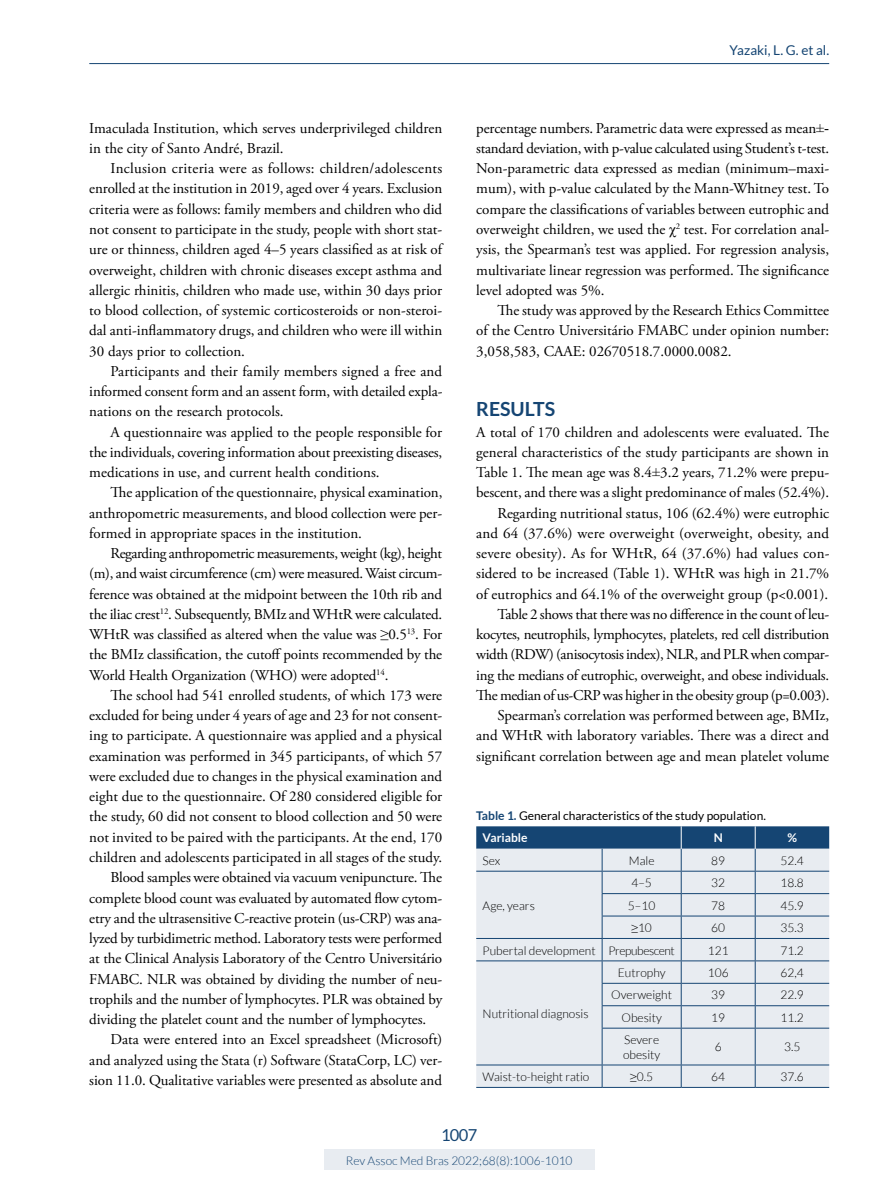
<style>
.page{position:relative;width:893px;height:1191px;background:#fff}
.page>*{position:absolute;margin:0;border:0;box-sizing:border-box;transform-origin:0 0}
.t1{font:700 19.5px "Lato";color:#154573}
.t2{font:16.5px "Lato";color:#154573}
.t3{font:15px/20.2px "Adobe Garamond Pro";color:#000;text-align:justify}
.t4{font:13.5px "Lato";color:#154573}
.t5{font:300 12px/14.4px "Lato";color:#000}
.t6{font:12px/22.4px "Lato";color:#000}
.t7{font:300 12px "Lato";color:#154573}
.t8{font:700 12px "Lato";color:#fff}
.s1{font-family:"Times New Roman"}
.s2{font-weight:700;color:#154573}
.s3{font-weight:700;color:#fff}
.s4{font-family:"Times New Roman";font-weight:400}
</style>
<div class="page">
<hr style="left:89px;top:63px;width:740px;height:1px;background:#154573">
<div style="left:324px;top:1149px;width:270px;height:21px;background:#e8ecf1"></div>
<div style="left:476px;top:1027px;width:353px;height:60px;background:#e8ecf1"></div>
<hr style="left:602px;top:1027px;width:79px;height:1px;background:#154573">
<hr style="left:602px;top:1028px;width:1px;height:36px;background:#154573">
<hr style="left:681px;top:1027px;width:74px;height:1px;background:#154573">
<hr style="left:681px;top:1028px;width:1px;height:36px;background:#154573">
<hr style="left:755px;top:1027px;width:74px;height:1px;background:#154573">
<hr style="left:755px;top:1028px;width:1px;height:36px;background:#154573">
<hr style="left:476px;top:1064px;width:126px;height:1px;background:#154573">
<hr style="left:602px;top:1064px;width:79px;height:1px;background:#154573">
<svg style="left:602px;top:1065px;width:1px;height:22px"></svg>
<hr style="left:681px;top:1064px;width:74px;height:1px;background:#154573">
<svg style="left:681px;top:1065px;width:1px;height:22px"></svg>
<hr style="left:755px;top:1064px;width:74px;height:1px;background:#154573">
<svg style="left:755px;top:1065px;width:1px;height:22px"></svg>
<hr style="left:476px;top:1087px;width:126px;height:1px;background:#154573">
<hr style="left:602px;top:1087px;width:79px;height:1px;background:#154573">
<hr style="left:681px;top:1087px;width:74px;height:1px;background:#154573">
<hr style="left:755px;top:1087px;width:74px;height:1px;background:#154573">
<svg style="left:476px;top:826px;width:353px;height:201px;background:#c9d3de"></svg>
<p class="t3" style="left:89px;top:118px;width:354px">Imaculada Institution, which serves underprivileged children in the city of Santo André, Brazil.</p>
<p class="t3" style="left:89px;top:159px;width:355px;text-indent:21px">Inclusion criteria were as follows: children/adolescents enrolled at the institution in 2019, aged over 4 years. Exclusion criteria were as follows: family members and children who did not consent to participate in the study, people with short stat&shy;ure or thinness, children aged 4–5 years classified as at risk of overweight, children with chronic diseases except asthma and allergic rhinitis, children who made use, within 30 days prior to blood collection, of systemic corticosteroids or non-steroi&shy;dal anti-inflammatory drugs, and children who were ill within 30 days prior to collection.</p>
<p class="t3" style="left:89px;top:361px;width:355px;text-indent:21px">Participants and their family members signed a free and informed consent form and an assent form, with detailed expla&shy;nations on the research protocols.</p>
<p class="t3" style="left:89px;top:422px;width:355px;text-indent:21px">A questionnaire was applied to the people responsible for the individuals, covering information about preexisting diseases, medications in use, and current health conditions.</p>
<p class="t3" style="left:89px;top:483px;width:355px;text-indent:21px">The application of the questionnaire, physical examination, anthropometric measurements, and blood collection were per&shy;formed in appropriate spaces in the institution.</p>
<p class="t3" style="left:89px;top:544px;width:355px;text-indent:21px">Regarding anthropometric measurements, weight (kg), height (m), and waist circumference (cm) were measured. Waist circum&shy;ference was obtained at the midpoint between the 10th rib and the iliac crest<sup>12</sup>. Subsequently, BMIz and WHtR were calculated.<br>WHtR was classified as altered when the value was <span class="s1">≥</span>0.5<sup>13</sup>. For the BMIz classification, the cutoff points recommended by the World Health Organization (WHO) were adopted<sup>14</sup>.</p>
<p class="t3" style="left:111px;top:685px;width:333px">The school had 541 enrolled students, of which 173 were</p>
<p class="t3" style="left:89px;top:706px;width:355px">excluded for being under 4 years of age and 23 for not consent-</p>
<p class="t3" style="left:89px;top:726px;width:354px">ing to participate. A questionnaire was applied and a physical</p>
<p class="t3" style="left:89px;top:746px;width:354px">examination was performed in 345 participants, of which 57</p>
<p class="t3" style="left:89px;top:766px;width:354px">were excluded due to changes in the physical examination and</p>
<p class="t3" style="left:89px;top:787px;width:354px">eight due to the questionnaire. Of 280 considered eligible for</p>
<p class="t3" style="left:89px;top:807px;width:354px">the study, 60 did not consent to blood collection and 50 were</p>
<p class="t3" style="left:89px;top:827px;width:354px">not invited to be paired with the participants. At the end, 170</p>
<p class="t3" style="left:89px;top:847px;width:354px">children and adolescents participated in all stages of the study.</p>
<p class="t3" style="left:111px;top:868px;width:333px">Blood samples were obtained via vacuum venipuncture. The</p>
<p class="t3" style="left:89px;top:888px;width:354px">complete blood count was evaluated by automated flow cytom-</p>
<p class="t3" style="left:89px;top:908px;width:354px">etry and the ultrasensitive C-reactive protein (us-CRP) was ana-</p>
<p class="t3" style="left:89px;top:928px;width:354px">lyzed by turbidimetric method. Laboratory tests were performed</p>
<p class="t3" style="left:89px;top:949px;width:354px">at the Clinical Analysis Laboratory of the Centro Universitário</p>
<p class="t3" style="left:89px;top:969px;width:354px">FMABC. NLR was obtained by dividing the number of neu-</p>
<p class="t3" style="left:89px;top:989px;width:354px">trophils and the number of lymphocytes. PLR was obtained by</p>
<p class="t3" style="left:89px;top:1009px;width:338px">dividing the platelet count and the number of lymphocytes.</p>
<p class="t3" style="left:111px;top:1030px;width:333px">Data were entered into an Excel spreadsheet (Microsoft)</p>
<p class="t3" style="left:89px;top:1050px;width:354px">and analyzed using the Stata (r) Software (StataCorp, LC) ver-</p>
<p class="t3" style="left:89px;top:1070px;width:354px">sion 11.0. Qualitative variables were presented as absolute and</p>
<p class="t4" style="left:730px;top:43px;width:101px">Yazaki, L. G. et al.</p>
<p class="t3" style="left:476px;top:118px;width:354px">percentage numbers. Parametric data were expressed as mean<span class="s1">±- </span>standard deviation, with p-value calculated using Student’s t-test.<br>Non-parametric data expressed as median (minimum–maxi&shy;mum), with p-value calculated by the Mann-Whitney test. To compare the classifications of variables between eutrophic and overweight children, we used the <span class="s1">χ</span><sup>2</sup> test. For correlation anal&shy;ysis, the Spearman’s test was applied. For regression analysis, multivariate linear regression was performed. The significance level adopted was 5%.</p>
<p class="t3" style="left:476px;top:301px;width:354px;text-indent:21px">The study was approved by the Research Ethics Committee of the Centro Universitário FMABC under opinion number:<br>3,058,583, CAAE: 02670518.7.0000.0082.</p>
<h1 class="t1" style="left:476px;top:398px;width:81px">RESULTS</h1>
<p class="t3" style="left:476px;top:422px;width:355px;text-align:right">A total of 170 children and adolescents were evaluated. The general characteristics of the study participants are shown in Table 1. The mean age was 8.4<span class="s1">±</span>3.2 years, 71.2% were prepu&shy;bescent, and there was a slight predominance of males (52.4%).<br>Regarding nutritional status, 106 (62.4%) were eutrophic and 64 (37.6%) were overweight (overweight, obesity, and severe obesity). As for WHtR, 64 (37.6%) had values con&shy;sidered to be increased (Table 1). WHtR was high in 21.7% of eutrophics and 64.1% of the overweight group (p&lt;0.001).<br>Table 2 shows that there was no difference in the count of leu&shy;kocytes, neutrophils, lymphocytes, platelets, red cell distribution width (RDW) (anisocytosis index), NLR, and PLR when compar&shy;ing the medians of eutrophic, overweight, and obese individuals.<br>The median of us-CRP was higher in the obesity group (p=0.003).<br>Spearman’s correlation was performed between age, BMIz, and WHtR with laboratory variables. There was a direct and significant correlation between age and mean platelet volume</p>
<p class="t6" style="left:483px;top:804px;width:285px;text-indent:-6px"><span class="s2">Table 1.</span> General characteristics of the study population.<br><span class="s3">Variable</span></p>
<p class="t8" style="left:714px;top:831px;width:11px">N</p>
<p class="t8" style="left:787px;top:831px;width:11px">%</p>
<p class="t5" style="left:483px;top:853px;width:19px">Sex</p>
<p class="t5" style="left:629px;top:853px;width:27px">Male</p>
<p class="t5" style="left:711px;top:853px;width:15px">89</p>
<p class="t5" style="left:781px;top:853px;width:25px">52.4</p>
<p class="t5" style="left:483px;top:898px;width:54px">Age, years</p>
<p class="t5" style="left:631px;top:875px;width:22px">4–5</p>
<p class="t5" style="left:711px;top:875px;width:15px">32</p>
<p class="t5" style="left:781px;top:875px;width:25px">18.8</p>
<p class="t5" style="left:628px;top:898px;width:29px">5–10</p>
<p class="t5" style="left:711px;top:898px;width:15px">78</p>
<p class="t5" style="left:781px;top:898px;width:25px">45.9</p>
<p class="t5" style="left:631px;top:920px;width:22px"><span class="s4">≥</span>10</p>
<p class="t5" style="left:711px;top:920px;width:15px">60</p>
<p class="t5" style="left:781px;top:920px;width:25px">35.3</p>
<p class="t5" style="left:483px;top:943px;width:194px">Pubertal development Prepubescent</p>
<p class="t5" style="left:708px;top:943px;width:22px">121</p>
<p class="t5" style="left:781px;top:943px;width:25px">71.2</p>
<p class="t5" style="left:483px;top:1006px;width:107px">Nutritional diagnosis</p>
<p class="t5" style="left:618px;top:965px;width:49px">Eutrophy</p>
<p class="t5" style="left:708px;top:965px;width:22px">106</p>
<p class="t5" style="left:781px;top:965px;width:25px">62,4</p>
<p class="t5" style="left:611px;top:988px;width:62px">Overweight</p>
<p class="t5" style="left:711px;top:988px;width:15px">39</p>
<p class="t5" style="left:781px;top:988px;width:25px">22.9</p>
<p class="t5" style="left:621px;top:1010px;width:42px">Obesity</p>
<p class="t5" style="left:711px;top:1010px;width:15px">19</p>
<p class="t5" style="left:781px;top:1010px;width:25px">11.2</p>
<p class="t5" style="left:623px;top:1032px;width:39px">Severe obesity</p>
<p class="t5" style="left:715px;top:1040px;width:8px">6</p>
<p class="t5" style="left:784px;top:1040px;width:18px">3.5</p>
<p class="t5" style="left:483px;top:1069px;width:108px">Waist-to-height ratio</p>
<p class="t5" style="left:630px;top:1069px;width:24px"><span class="s4">≥</span>0.5</p>
<p class="t5" style="left:711px;top:1069px;width:15px">64</p>
<p class="t5" style="left:781px;top:1069px;width:25px">37.6</p>
<p class="t2" style="left:441px;top:1126px;width:38px">1007</p>
<p class="t7" style="left:346px;top:1154px;width:228px">Rev Assoc Med Bras 2022;68(8):1006-1010</p>
</div>
